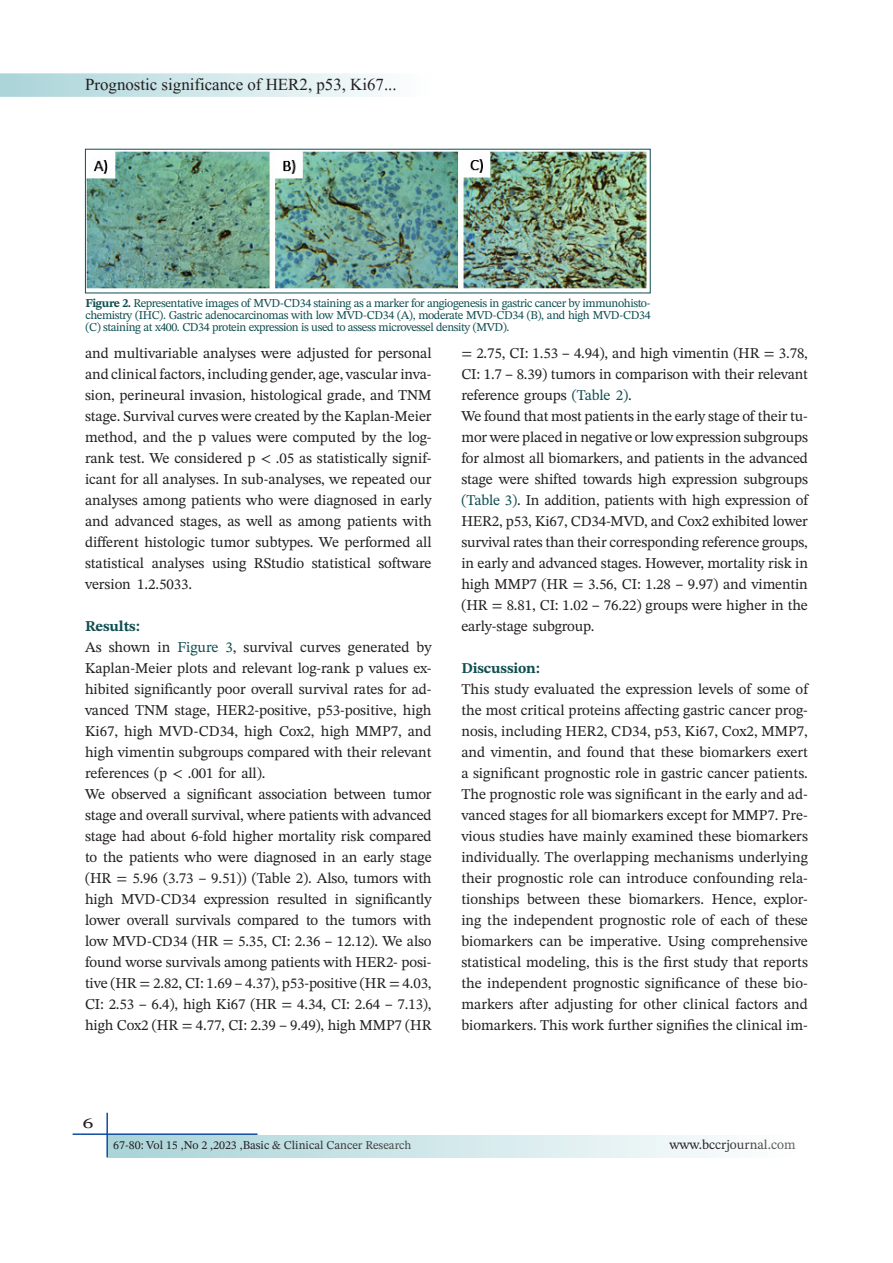
<style>
.page{position:relative;width:893px;height:1263px;background:#fff}
.page>*{position:absolute;margin:0;border:0;box-sizing:border-box;transform-origin:0 0}
.t1{font:21px "Aparajita";color:#231f20}
.t2{font:15px/21px "STIX Two Text";letter-spacing:-.01em;color:#231f20;text-align:justify}
.t3{font:700 15px "STIX Two Text";letter-spacing:-.01em;color:#0f4e50}
.t4{font:15px "STIX Two Text";letter-spacing:-.01em;color:#231f20;scale:1.5 1}
.t5{font:13.5px "STIX Two Text";color:#231f20}
.t6{font:12px/12px "STIX Two Text";letter-spacing:-.035em;color:#0f4e50;text-align:justify}
.t7{font:12px "STIX Two Text";color:#231f20}
.s1{font-weight:700}
.s2{color:#0f4e50}
</style>
<div class="page">
<svg style="left:0;top:73px;width:383px;height:24px;background:#cfe7e9"></svg>
<hr style="left:73px;top:1133px;width:185px;height:2px;background:#0d4da1">
<hr style="left:106px;top:1113px;width:2px;height:44px;background:#0d4da1">
<div style="left:108px;top:1135px;width:695px;height:22px;background:linear-gradient(to right,#a9d4d9,#fefefe)"></div>
<img style="left:87px;top:151px;width:561px;height:138px">
<h1 class="t1" style="left:85px;top:72px;width:313px">Prognostic significance of HER2, p53, Ki67...</h1>
<p class="t6" style="left:85px;top:297px;width:567px"><span class="s1">Figure 2.</span> Representative images of MVD-CD34 staining as a marker for angiogenesis in gastric cancer by immunohisto&shy;chemistry (IHC). Gastric adenocarcinomas with low MVD-CD34 (A), moderate MVD-CD34 (B), and high MVD-CD34 (C) staining at x400. CD34 protein expression is used to assess microvessel density (MVD).</p>
<p class="t2" style="left:85px;top:343px;width:348px">and multivariable analyses were adjusted for personal and clinical factors, including gender, age, vascular inva&shy;sion, perineural invasion, histological grade, and TNM stage. Survival curves were created by the Kaplan-Meier method, and the p values were computed by the log&shy;rank test. We considered p &lt; .05 as statistically signif&shy;icant for all analyses. In sub-analyses, we repeated our analyses among patients who were diagnosed in early and advanced stages, as well as among patients with different histologic tumor subtypes. We performed all statistical analyses using RStudio statistical software version 1.2.5033.</p>
<p class="t3" style="left:85px;top:616px;width:56px">Results:</p>
<p class="t2" style="left:85px;top:637px;width:348px">As shown in <span class="s2">Figure 3</span>, survival curves generated by Kaplan-Meier plots and relevant log-rank p values ex&shy;hibited significantly poor overall survival rates for ad&shy;vanced TNM stage, HER2-positive, p53-positive, high Ki67, high MVD-CD34, high Cox2, high MMP7, and high vimentin subgroups compared with their relevant references (p &lt; .001 for all).</p>
<p class="t2" style="left:85px;top:784px;width:348px">We observed a significant association between tumor stage and overall survival, where patients with advanced stage had about 6-fold higher mortality risk compared to the patients who were diagnosed in an early stage (HR = 5.96 (3.73 – 9.51)) (Table 2). Also, tumors with high MVD-CD34 expression resulted in significantly lower overall survivals compared to the tumors with low MVD-CD34 (HR = 5.35, CI: 2.36 – 12.12). We also found worse survivals among patients with HER2- posi&shy;tive (HR = 2.82, CI: 1.69 – 4.37), p53-positive (HR = 4.03, CI: 2.53 – 6.4), high Ki67 (HR = 4.34, CI: 2.64 – 7.13), high Cox2 (HR = 4.77, CI: 2.39 – 9.49), high MMP7 (HR</p>
<p class="t2" style="left:461px;top:342px;width:348px">= 2.75, CI: 1.53 – 4.94), and high vimentin (HR = 3.78, CI: 1.7 – 8.39) tumors in comparison with their relevant reference groups <span class="s2">(Table 2)</span>.</p>
<p class="t2" style="left:461px;top:405px;width:348px">We found that most patients in the early stage of their tu&shy;mor were placed in negative or low expression subgroups for almost all biomarkers, and patients in the advanced stage were shifted towards high expression subgroups <span class="s2">(Table 3)</span>. In addition, patients with high expression of HER2, p53, Ki67, CD34-MVD, and Cox2 exhibited lower survival rates than their corresponding reference groups, in early and advanced stages. However, mortality risk in high MMP7 (HR = 3.56, CI: 1.28 – 9.97) and vimentin (HR = 8.81, CI: 1.02 – 76.22) groups were higher in the early-stage subgroup.</p>
<p class="t3" style="left:461px;top:657px;width:80px">Discussion:</p>
<p class="t2" style="left:461px;top:678px;width:348px">This study evaluated the expression levels of some of the most critical proteins affecting gastric cancer prog&shy;nosis, including HER2, CD34, p53, Ki67, Cox2, MMP7, and vimentin, and found that these biomarkers exert a significant prognostic role in gastric cancer patients.<br>The prognostic role was significant in the early and ad&shy;vanced stages for all biomarkers except for MMP7. Pre&shy;vious studies have mainly examined these biomarkers individually. The overlapping mechanisms underlying their prognostic role can introduce confounding rela&shy;tionships between these biomarkers. Hence, explor&shy;ing the independent prognostic role of each of these biomarkers can be imperative. Using comprehensive statistical modeling, this is the first study that reports the independent prognostic significance of these bio&shy;markers after adjusting for other clinical factors and biomarkers. This work further signifies the clinical im-</p>
<p class="t4" style="left:83px;top:1113px;width:9px">6</p>
<p class="t7" style="left:113px;top:1136px;width:300px">67-80: Vol 15 ,No 2 ,2023 ,Basic &amp; Clinical Cancer Research</p>
<p class="t5" style="left:669px;top:1134px;width:128px">www.bccrjournal.com</p>
</div>
